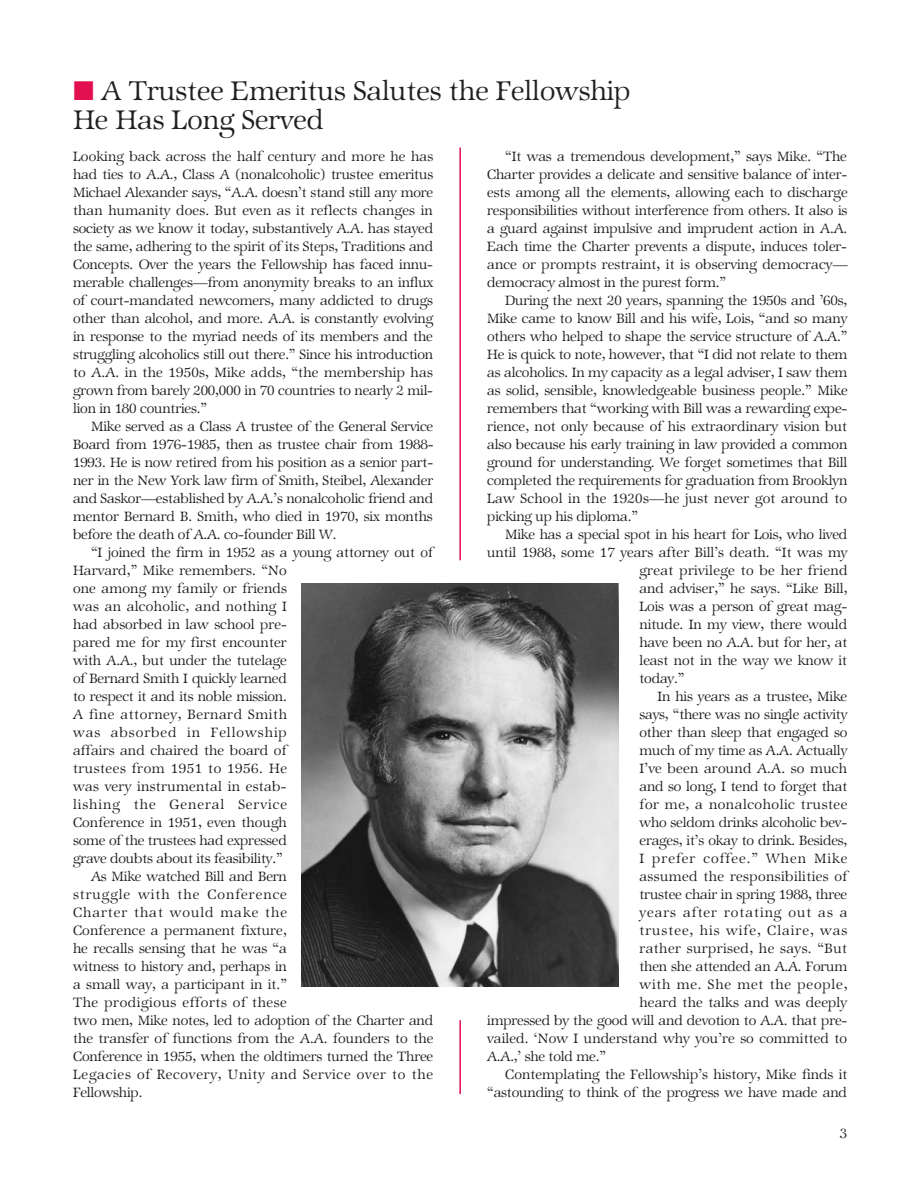
<style>
.page{position:relative;width:920px;height:1190px;background:#fff}
.page>*{position:absolute;margin:0;border:0;box-sizing:border-box;transform-origin:0 0}
.t1{font:30px/28.5px "Zapf Internatl IT Cby BT Light";color:#231f20}
.t2{font:15px/18px "Zapf Internatl IT Cby BT Light";color:#231f20;text-align:justify}
.t3{font:15px "Zapf Internatl IT Cby BT Light";letter-spacing:.065em;color:#231f20}
.t4{font:15px "Zapf Internatl IT Cby BT Light";letter-spacing:.025em;color:#231f20}
.t5{font:15px "Zapf Internatl IT Cby BT Light";letter-spacing:.02em;color:#231f20}
.t6{font:15px "Zapf Internatl IT Cby BT Light";letter-spacing:.04em;color:#231f20}
.t7{font:15px "Zapf Internatl IT Cby BT Light";letter-spacing:.035em;color:#231f20}
.t8{font:15px "Zapf Internatl IT Cby BT Light";letter-spacing:.05em;color:#231f20}
.t9{font:15px "Zapf Internatl IT Cby BT Light";letter-spacing:.03em;color:#231f20}
.t10{font:15px "Zapf Internatl IT Cby BT Light";letter-spacing:.055em;color:#231f20}
.s1{color:#e2104f}
</style>
<div class="page">
<svg style="left:301px;top:147px;width:318px;height:948px"></svg>
<h1 class="t1" style="left:73px;top:80px;width:559px"><span class="s1">■</span> A Trustee Emeritus Salutes the Fellowship<br>He Has Long Served</h1>
<p class="t2" style="left:73px;top:150px;width:362px">Looking back across the half century and more he has had ties to A.A., Class A (nonalcoholic) trustee emeritus Michael Alexander says, “A.A. doesn’t stand still any more than humanity does. But even as it reflects changes in society as we know it today, substantively A.A. has stayed the same, adhering to the spirit of its Steps, Traditions and Concepts. Over the years the Fellowship has faced innu&shy;merable challenges—from anonymity breaks to an influx of court-mandated newcomers, many addicted to drugs other than alcohol, and more. A.A. is constantly evolving in response to the myriad needs of its members and the struggling alcoholics still out there.” Since his introduction to A.A. in the 1950s, Mike adds, “the membership has grown from barely 200,000 in 70 countries to nearly 2 mil&shy;lion in 180 countries.”</p>
<p class="t2" style="left:73px;top:420px;width:362px;text-indent:18px">Mike served as a Class A trustee of the General Service Board from 1976-1985, then as trustee chair from 1988- 1993. He is now retired from his position as a senior part&shy;ner in the New York law firm of Smith, Steibel, Alexander and Saskor—established by A.A.’s nonalcoholic friend and mentor Bernard B. Smith, who died in 1970, six months before the death of A.A. co-founder Bill W.</p>
<p class="t2" style="left:91px;top:546px;width:343px">“I joined the firm in 1952 as a young attorney out of</p>
<p class="t2" style="left:73px;top:564px;width:215px">Harvard,” Mike remembers. “No</p>
<p class="t2" style="left:73px;top:582px;width:215px">one among my family or friends</p>
<p class="t5" style="left:73px;top:601px;width:215px">was an alcoholic, and nothing I</p>
<p class="t2" style="left:73px;top:618px;width:215px">had absorbed in law school pre-</p>
<p class="t2" style="left:73px;top:636px;width:215px">pared me for my first encounter</p>
<p class="t2" style="left:73px;top:654px;width:215px">with A.A., but under the tutelage</p>
<p class="t2" style="left:73px;top:672px;width:215px">of Bernard Smith I quickly learned</p>
<p class="t2" style="left:73px;top:690px;width:215px">to respect it and its noble mission.</p>
<p class="t6" style="left:73px;top:709px;width:215px">A fine attorney, Bernard Smith</p>
<p class="t3" style="left:73px;top:727px;width:215px">was absorbed in Fellowship</p>
<p class="t2" style="left:73px;top:744px;width:215px">affairs and chaired the board of</p>
<p class="t7" style="left:73px;top:763px;width:215px">trustees from 1951 to 1956. He</p>
<p class="t5" style="left:73px;top:781px;width:215px">was very instrumental in estab-</p>
<p class="t3" style="left:73px;top:799px;width:215px">lishing the General Service</p>
<p class="t2" style="left:73px;top:816px;width:215px">Conference in 1951, even though</p>
<p class="t2" style="left:73px;top:834px;width:215px">some of the trustees had expressed</p>
<p class="t2" style="left:73px;top:852px;width:211px">grave doubts about its feasibility.”</p>
<p class="t2" style="left:91px;top:870px;width:197px">As Mike watched Bill and Bern</p>
<p class="t3" style="left:73px;top:889px;width:215px">struggle with the Conference</p>
<p class="t3" style="left:73px;top:907px;width:215px">Charter that would make the</p>
<p class="t2" style="left:73px;top:924px;width:215px">Conference a permanent fixture,</p>
<p class="t2" style="left:73px;top:942px;width:215px">he recalls sensing that he was “a</p>
<p class="t2" style="left:73px;top:960px;width:215px">witness to history and, perhaps in</p>
<p class="t2" style="left:73px;top:978px;width:215px">a small way, a participant in it.”</p>
<p class="t6" style="left:73px;top:997px;width:215px">The prodigious efforts of these</p>
<p class="t2" style="left:73px;top:1014px;width:362px">two men, Mike notes, led to adoption of the Charter and</p>
<p class="t2" style="left:73px;top:1032px;width:362px">the transfer of functions from the A.A. founders to the</p>
<p class="t2" style="left:73px;top:1050px;width:362px">Conference in 1955, when the oldtimers turned the Three</p>
<p class="t8" style="left:73px;top:1069px;width:362px">Legacies of Recovery, Unity and Service over to the</p>
<p class="t2" style="left:73px;top:1086px;width:71px">Fellowship.</p>
<p class="t2" style="left:487px;top:150px;width:362px;text-indent:18px">“It was a tremendous development,” says Mike. “The Charter provides a delicate and sensitive balance of inter&shy;ests among all the elements, allowing each to discharge responsibilities without interference from others. It also is a guard against impulsive and imprudent action in A.A.<br>Each time the Charter prevents a dispute, induces toler&shy;ance or prompts restraint, it is observing democracy— democracy almost in the purest form.”</p>
<p class="t2" style="left:487px;top:294px;width:362px;text-indent:18px">During the next 20 years, spanning the 1950s and ’60s, Mike came to know Bill and his wife, Lois, “and so many others who helped to shape the service structure of A.A.” He is quick to note, however, that “I did not relate to them as alcoholics. In my capacity as a legal adviser, I saw them as solid, sensible, knowledgeable business people.” Mike remembers that “working with Bill was a rewarding expe&shy;rience, not only because of his extraordinary vision but also because his early training in law provided a common ground for understanding. We forget sometimes that Bill completed the requirements for graduation from Brooklyn Law School in the 1920s—he just never got around to picking up his diploma.”</p>
<p class="t2" style="left:505px;top:528px;width:344px">Mike has a special spot in his heart for Lois, who lived</p>
<p class="t2" style="left:487px;top:546px;width:362px">until 1988, some 17 years after Bill’s death. “It was my</p>
<p class="t4" style="left:639px;top:565px;width:209px">great privilege to be her friend</p>
<p class="t2" style="left:639px;top:582px;width:209px">and adviser,” he says. “Like Bill,</p>
<p class="t2" style="left:639px;top:600px;width:209px">Lois was a person of great mag-</p>
<p class="t2" style="left:639px;top:618px;width:209px">nitude. In my view, there would</p>
<p class="t2" style="left:639px;top:636px;width:209px">have been no A.A. but for her, at</p>
<p class="t2" style="left:639px;top:654px;width:209px">least not in the way we know it</p>
<p class="t2" style="left:639px;top:672px;width:46px">today.”</p>
<p class="t2" style="left:657px;top:690px;width:191px">In his years as a trustee, Mike</p>
<p class="t2" style="left:639px;top:708px;width:209px">says, “there was no single activity</p>
<p class="t2" style="left:639px;top:726px;width:209px">other than sleep that engaged so</p>
<p class="t2" style="left:639px;top:744px;width:209px">much of my time as A.A. Actually</p>
<p class="t2" style="left:639px;top:762px;width:209px">I’ve been around A.A. so much</p>
<p class="t2" style="left:639px;top:780px;width:209px">and so long, I tend to forget that</p>
<p class="t7" style="left:639px;top:799px;width:209px">for me, a nonalcoholic trustee</p>
<p class="t2" style="left:639px;top:816px;width:209px">who seldom drinks alcoholic bev-</p>
<p class="t2" style="left:639px;top:834px;width:209px">erages, it’s okay to drink. Besides,</p>
<p class="t3" style="left:639px;top:853px;width:209px">I prefer coffee.” When Mike</p>
<p class="t4" style="left:639px;top:871px;width:209px">assumed the responsibilities of</p>
<p class="t2" style="left:639px;top:888px;width:209px">trustee chair in spring 1988, three</p>
<p class="t3" style="left:639px;top:907px;width:209px">years after rotating out as a</p>
<p class="t3" style="left:639px;top:925px;width:209px">trustee, his wife, Claire, was</p>
<p class="t9" style="left:639px;top:943px;width:209px">rather surprised, he says. “But</p>
<p class="t2" style="left:639px;top:960px;width:209px">then she attended an A.A. Forum</p>
<p class="t10" style="left:639px;top:979px;width:209px">with me. She met the people,</p>
<p class="t2" style="left:639px;top:996px;width:209px">heard the talks and was deeply</p>
<p class="t2" style="left:487px;top:1014px;width:362px">impressed by the good will and devotion to A.A. that pre-</p>
<p class="t2" style="left:487px;top:1032px;width:361px">vailed. ‘Now I understand why you’re so committed to</p>
<p class="t2" style="left:487px;top:1050px;width:120px">A.A.,’ she told me.”</p>
<p class="t2" style="left:505px;top:1068px;width:344px">Contemplating the Fellowship’s history, Mike finds it</p>
<p class="t2" style="left:487px;top:1086px;width:361px">“astounding to think of the progress we have made and</p>
<p class="t2" style="left:840px;top:1126px;width:9px">3</p>
</div>
